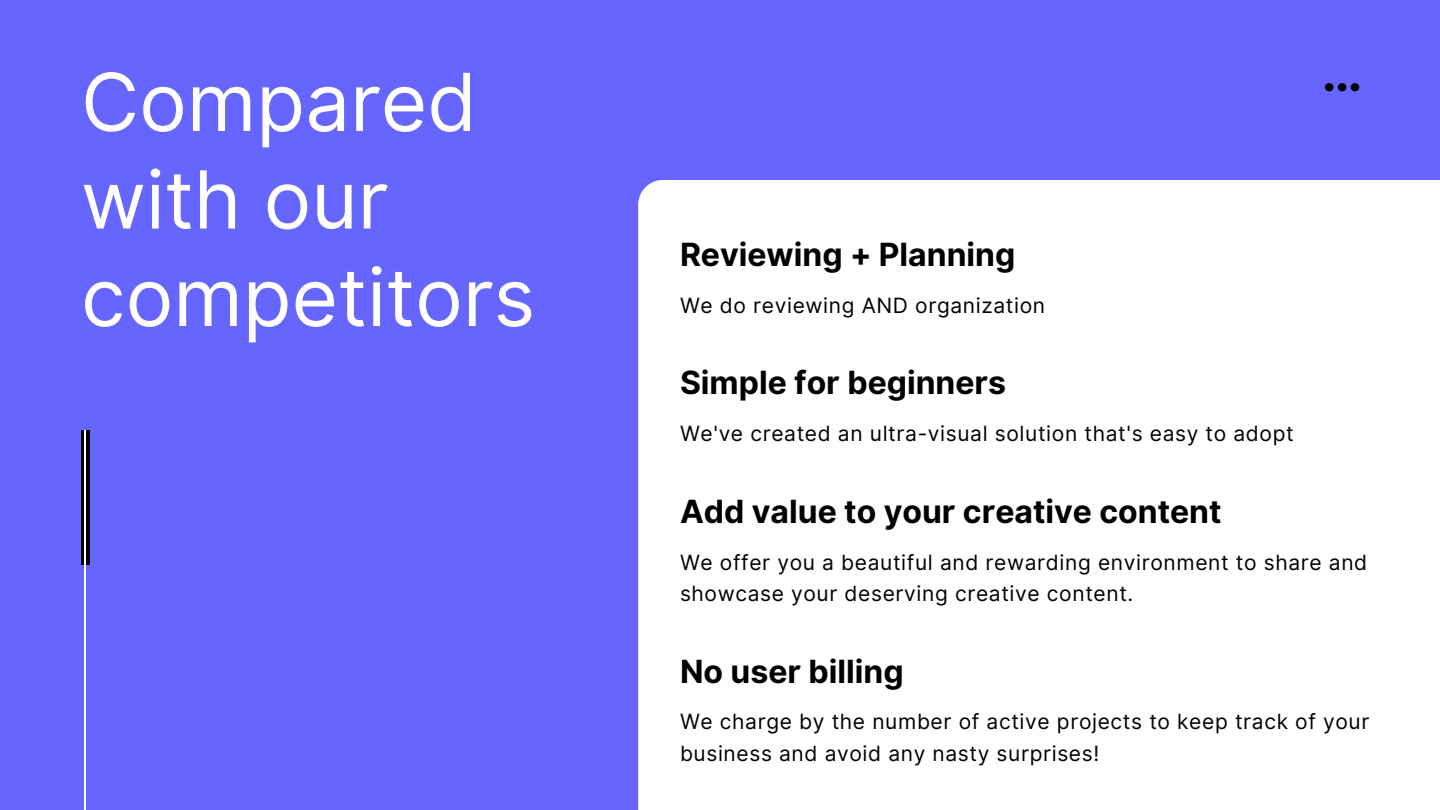
<style>
.page{position:relative;width:1440px;height:810px;background:#66f}
.page>*{position:absolute;margin:0;border:0;box-sizing:border-box;transform-origin:0 0}
.t1{font:80px/97.5px "Inter";color:#fff}
.t2{font:700 32px "Inter";color:#000}
.t3{font:21px/31.5px "Inter";letter-spacing:.03em;color:#000}
</style>
<div class="page">
<svg style="left:81px;top:430px;width:9px;height:135px"></svg>
<hr style="left:85px;top:430px;width:1px;height:380px;background:#fff">
<div style="left:638px;top:180px;width:802px;height:630px;background:#fff"></div>
<svg style="left:1325px;top:83px;width:34px;height:8px"></svg>
<p class="t1" style="left:81px;top:53px;width:456px">Compared with our competitors</p>
<p class="t2" style="left:680px;top:235px;width:337px">Reviewing + Planning</p>
<p class="t3" style="left:680px;top:290px;width:367px">We do reviewing AND organization</p>
<p class="t2" style="left:680px;top:363px;width:328px">Simple for beginners</p>
<p class="t3" style="left:680px;top:418px;width:615px">We've created an ultra-visual solution that's easy to adopt</p>
<p class="t2" style="left:680px;top:492px;width:543px">Add value to your creative content</p>
<p class="t3" style="left:680px;top:546px;width:689px">We offer you a beautiful and rewarding environment to share and showcase your deserving creative content.</p>
<p class="t2" style="left:680px;top:652px;width:225px">No user billing</p>
<p class="t3" style="left:680px;top:706px;width:691px">We charge by the number of active projects to keep track of your business and avoid any nasty surprises!</p>
</div>
